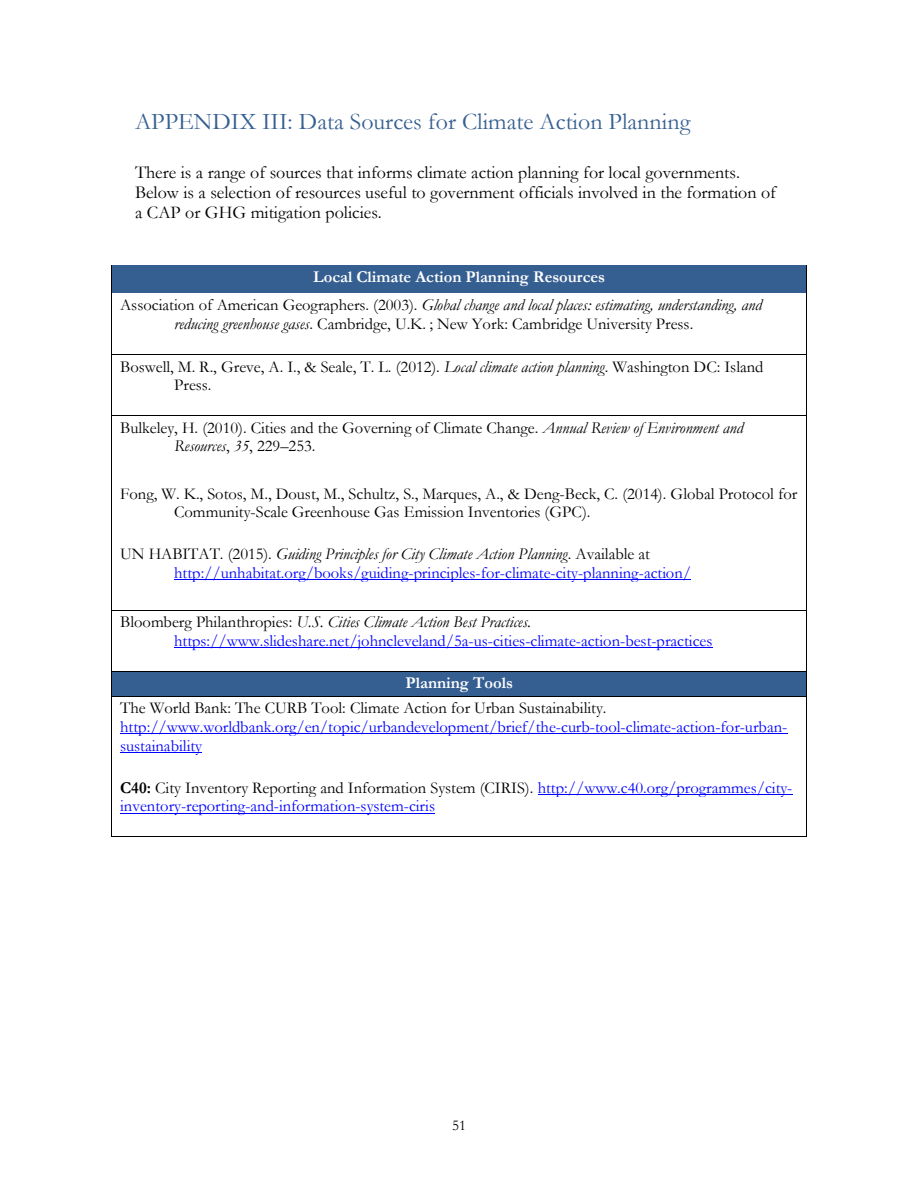
<style>
.page{position:relative;width:918px;height:1188px;background:#fff}
.page>*{position:absolute;margin:0;border:0;box-sizing:border-box;transform-origin:0 0}
.t1{font:24px "Garamond";color:#365f91}
.t2{font:18px/20.2px "Garamond";color:#000}
.t3{font:16.5px/18.6px "Garamond";color:#00f}
.t4{font:16.5px/18.6px "Garamond";color:#000}
.t5{font:italic 16.5px/27.8px "Garamond";color:#000}
.t6{font:700 16.5px "Garamond";color:#fff}
.t7{font:15px "Garamond";color:#000}
.s1{font-weight:700;font-style:normal;color:#fff}
.s2{font-style:normal}
.s3{font-style:italic}
.s4{color:#000}
.s5{font-style:italic;color:#000}
.s6{font-weight:700;color:#000}
</style>
<div class="page">
<div style="left:112px;top:266px;width:694px;height:27px;background:#365f91"></div>
<hr style="left:112px;top:265px;width:695px;height:1px;background:#000">
<hr style="left:112px;top:266px;width:695px;height:2px;background:#365f91">
<hr style="left:111px;top:291px;width:696px;height:2px;background:#365f91">
<svg style="left:111px;top:265px;width:1px;height:31px"></svg>
<hr style="left:111px;top:296px;width:1px;height:59px;background:#000">
<hr style="left:807px;top:296px;width:1px;height:59px;background:#000">
<hr style="left:111px;top:358px;width:1px;height:58px;background:#000">
<hr style="left:807px;top:358px;width:1px;height:58px;background:#000">
<hr style="left:111px;top:418px;width:1px;height:64px;background:#000">
<hr style="left:807px;top:418px;width:1px;height:64px;background:#000">
<hr style="left:111px;top:485px;width:1px;height:57px;background:#000">
<hr style="left:807px;top:485px;width:1px;height:57px;background:#000">
<hr style="left:174px;top:579px;width:517px;height:1px;background:#00f">
<hr style="left:112px;top:542px;width:695px;height:1px;background:#000">
<hr style="left:111px;top:545px;width:1px;height:65px;background:#000">
<hr style="left:807px;top:545px;width:1px;height:65px;background:#000">
<hr style="left:174px;top:647px;width:538px;height:1px;background:#00f">
<hr style="left:112px;top:610px;width:695px;height:1px;background:#000">
<hr style="left:111px;top:613px;width:1px;height:58px;background:#000">
<hr style="left:807px;top:613px;width:1px;height:58px;background:#000">
<div style="left:112px;top:672px;width:694px;height:24px;background:#365f91"></div>
<hr style="left:112px;top:671px;width:695px;height:1px;background:#000">
<hr style="left:112px;top:672px;width:695px;height:2px;background:#365f91">
<hr style="left:111px;top:694px;width:696px;height:2px;background:#365f91">
<hr style="left:120px;top:733px;width:667px;height:1px;background:#00f">
<hr style="left:120px;top:752px;width:82px;height:1px;background:#00f">
<svg style="left:111px;top:671px;width:1px;height:28px"></svg>
<hr style="left:112px;top:696px;width:695px;height:1px;background:#000">
<hr style="left:111px;top:699px;width:1px;height:77px;background:#000">
<hr style="left:807px;top:699px;width:1px;height:77px;background:#000">
<hr style="left:538px;top:794px;width:254px;height:1px;background:#00f">
<hr style="left:120px;top:813px;width:315px;height:1px;background:#00f">
<hr style="left:111px;top:779px;width:1px;height:58px;background:#000">
<hr style="left:112px;top:837px;width:695px;height:1px;background:#000">
<hr style="left:807px;top:779px;width:1px;height:58px;background:#000">
<h1 class="t1" style="left:135px;top:108px;width:557px">APPENDIX III: Data Sources for Climate Action Planning</h1>
<p class="t2" style="left:135px;top:162px;width:643px">There is a range of sources that informs climate action planning for local governments.<br>Below is a selection of resources useful to government officials involved in the formation of a CAP or GHG mitigation policies.</p>
<p class="t5" style="left:120px;top:263px;width:643px;text-indent:193px"><span class="s1">Local Climate Action Planning Resources<br></span><span class="s2">Association of American Geographers. (2003).</span> Global change and local places: estimating, understanding, and</p>
<p class="t4" style="left:174px;top:315px;width:521px"><span class="s3">reducing greenhouse gases</span>. Cambridge, U.K. ; New York: Cambridge University Press.</p>
<p class="t4" style="left:174px;top:357px;width:591px;text-indent:-54px">Boswell, M. R., Greve, A. I., &amp; Seale, T. L. (2012). <span class="s3">Local climate action planning</span>. Washington DC: Island<br>Press.</p>
<p class="t4" style="left:174px;top:418px;width:571px;text-indent:-54px">Bulkeley, H. (2010). Cities and the Governing of Climate Change. <span class="s3">Annual Review of Environment and<br>Resources</span>, <span class="s3">35</span>, 229–253.</p>
<p class="t4" style="left:174px;top:485px;width:625px;text-indent:-54px">Fong, W. K., Sotos, M., Doust, M., Schultz, S., Marques, A., &amp; Deng-Beck, C. (2014). Global Protocol for<br>Community-Scale Greenhouse Gas Emission Inventories (GPC).</p>
<p class="t3" style="left:174px;top:545px;width:519px;text-indent:-54px"><span class="s4">UN HABITAT. (2015).</span> <span class="s5">Guiding Principles for City Climate Action Planning</span><span class="s4">. Available at </span>http://unhabitat.org/books/guiding-principles-for-climate-city-planning-action/</p>
<p class="t3" style="left:174px;top:613px;width:540px;text-indent:-54px"><span class="s4">Bloomberg Philanthropies:</span> <span class="s5">U.S. Cities Climate Action Best Practices. </span>https://www.slideshare.net/johncleveland/5a-us-cities-climate-action-best-practices</p>
<p class="t6" style="left:406px;top:674px;width:109px">Planning Tools</p>
<p class="t4" style="left:120px;top:699px;width:488px">The World Bank: The CURB Tool: Climate Action for Urban Sustainability.</p>
<p class="t3" style="left:120px;top:718px;width:669px">http://www.worldbank.org/en/topic/urbandevelopment/brief/the-curb-tool-climate-action-for-urban&shy;sustainability</p>
<p class="t3" style="left:120px;top:779px;width:674px"><span class="s6">C40:</span> <span class="s4">City Inventory Reporting and Information System (CIRIS).</span> http://www.c40.org/programmes/city&shy;inventory-reporting-and-information-system-ciris</p>
<p class="t7" style="left:452px;top:1117px;width:16px">51</p>
</div>
